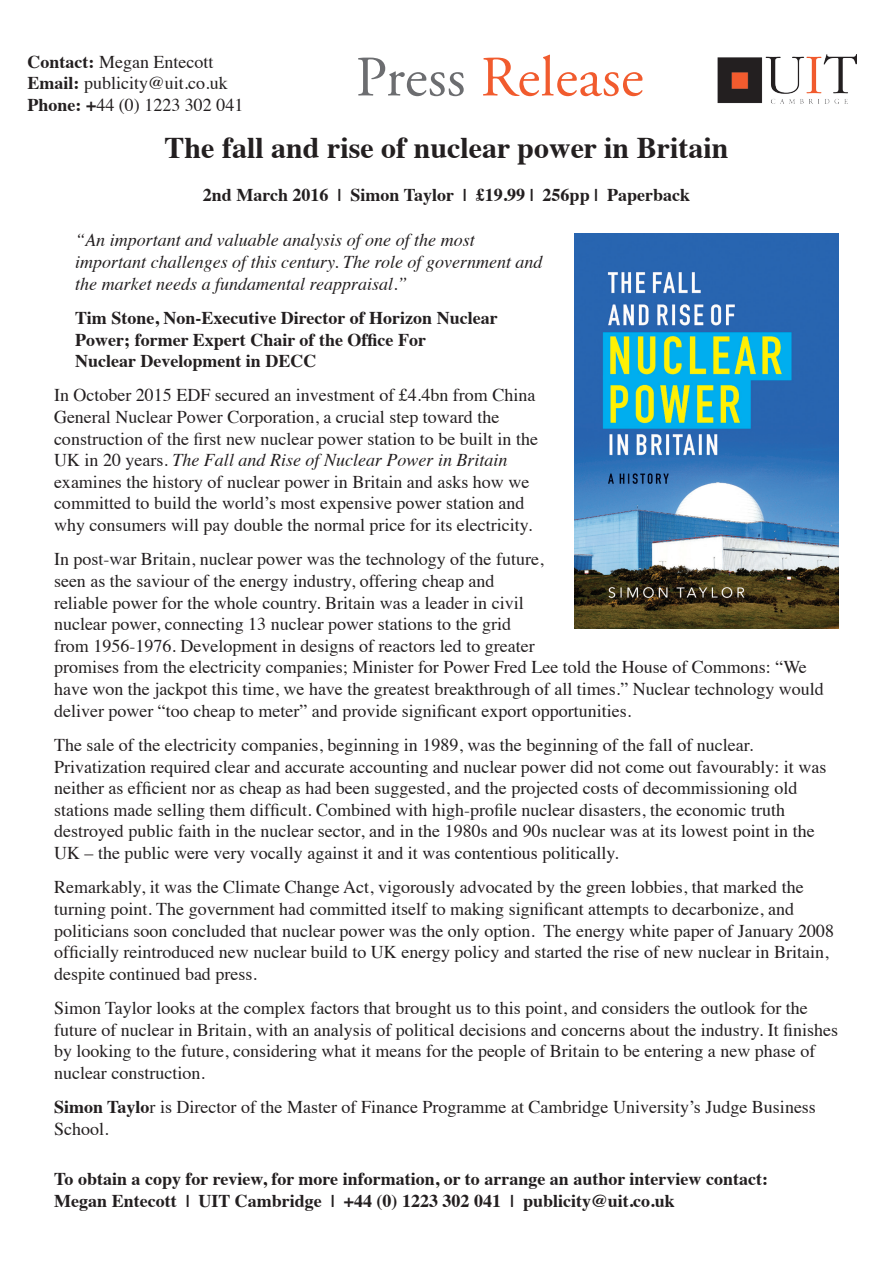
<style>
.page{position:relative;width:893px;height:1263px;background:#fff}
.page>*{position:absolute;margin:0;border:0;box-sizing:border-box;transform-origin:0 0}
.t1{font:57px "Adobe Garamond Pro";letter-spacing:.01em;color:#f15b2e}
.t2{font:700 30px "Times";color:#231f20}
.t3{font:18px/21.6px "Times";color:#231f20}
.t4{font:700 18px/21.6px "Times";color:#231f20}
.t5{font:italic 18px/21.6px "Times";color:#231f20}
.s1{font-weight:700}
.s2{color:#6c6d70}
.s3{font-style:italic}
</style>
<div class="page">
<img style="left:717px;top:54px;width:140px;height:50px">
<img style="left:574px;top:233px;width:264px;height:396px">
<p class="t3" style="left:28px;top:49px;width:217px"><span class="s1">Contact:</span> Megan Entecott<br><span class="s1">Email:</span> publicity@uit.co.uk<br><span class="s1">Phone: +</span>44 (0) 1223 302 041</p>
<h1 class="t1" style="left:356px;top:43px;width:289px"><span class="s2">Press</span> Release</h1>
<h2 class="t2" style="left:164px;top:120px;width:565px">The fall and rise of nuclear power in Britain</h2>
<p class="t4" style="left:203px;top:183px;width:489px">2nd March 2016 | Simon Taylor | £19.99 | 256pp | Paperback</p>
<p class="t5" style="left:75px;top:228px;width:469px">“An important and valuable analysis of one of the most important challenges of this century. The role of government and the market needs a fundamental reappraisal.”</p>
<p class="t4" style="left:75px;top:305px;width:424px">Tim Stone, Non-Executive Director of Horizon Nuclear<br>Power; former Expert Chair of the Office For<br>Nuclear Development in DECC</p>
<p class="t3" style="left:54px;top:383px;width:485px">In October 2015 EDF secured an investment of £4.4bn from China General Nuclear Power Corporation, a crucial step toward the construction of the first new nuclear power station to be built in the UK in 20 years. <span class="s3">The Fall and Rise of Nuclear Power in Britain </span>examines the history of nuclear power in Britain and asks how we committed to build the world’s most expensive power station and why consumers will pay double the normal price for its electricity.</p>
<p class="t3" style="left:54px;top:547px;width:771px">In post-war Britain, nuclear power was the technology of the future,<br>seen as the saviour of the energy industry, offering cheap and<br>reliable power for the whole country. Britain was a leader in civil<br>nuclear power, connecting 13 nuclear power stations to the grid<br>from 1956-1976. Development in designs of reactors led to greater<br>promises from the electricity companies; Minister for Power Fred Lee told the House of Commons: “We have won the jackpot this time, we have the greatest breakthrough of all times.” Nuclear technology would deliver power “too cheap to meter” and provide significant export opportunities.</p>
<p class="t3" style="left:54px;top:733px;width:774px">The sale of the electricity companies, beginning in 1989, was the beginning of the fall of nuclear.<br>Privatization required clear and accurate accounting and nuclear power did not come out favourably: it was neither as efficient nor as cheap as had been suggested, and the projected costs of decommissioning old stations made selling them difficult. Combined with high-profile nuclear disasters, the economic truth destroyed public faith in the nuclear sector, and in the 1980s and 90s nuclear was at its lowest point in the UK – the public were very vocally against it and it was contentious politically.</p>
<p class="t3" style="left:54px;top:875px;width:782px">Remarkably, it was the Climate Change Act, vigorously advocated by the green lobbies, that marked the turning point. The government had committed itself to making significant attempts to decarbonize, and politicians soon concluded that nuclear power was the only option. The energy white paper of January 2008 officially reintroduced new nuclear build to UK energy policy and started the rise of new nuclear in Britain, despite continued bad press.</p>
<p class="t3" style="left:54px;top:996px;width:786px">Simon Taylor looks at the complex factors that brought us to this point, and considers the outlook for the future of nuclear in Britain, with an analysis of political decisions and concerns about the industry. It finishes by looking to the future, considering what it means for the people of Britain to be entering a new phase of nuclear construction.</p>
<p class="t3" style="left:54px;top:1095px;width:763px"><span class="s1">Simon Taylo</span>r is Director of the Master of Finance Programme at Cambridge University’s Judge Business<br>School.</p>
<p class="t4" style="left:54px;top:1166px;width:715px">To obtain a copy for review, for more information, or to arrange an author interview contact:<br>Megan Entecott | UIT Cambridge | +44 (0) 1223 302 041 | publicity@uit.co.uk</p>
</div>
